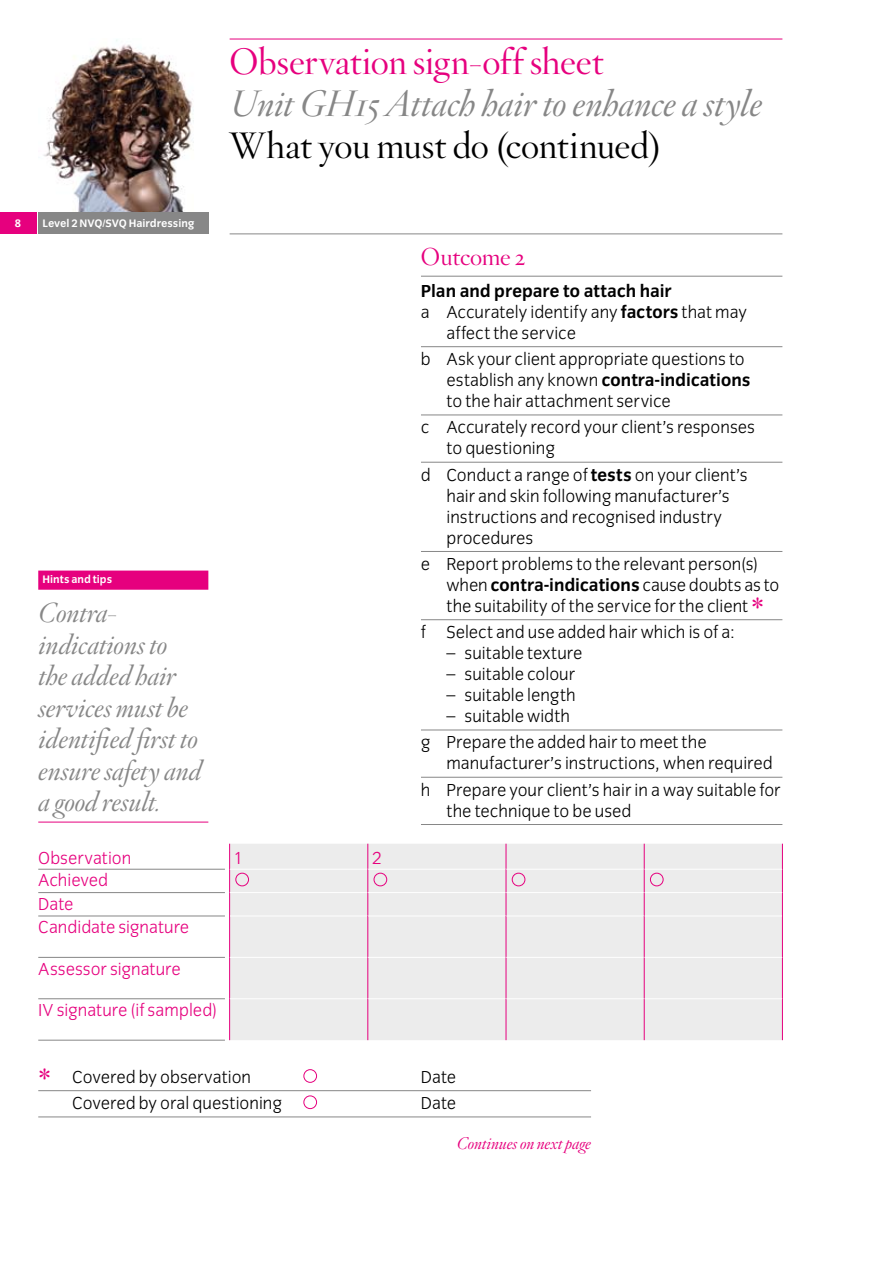
<style>
.page{position:relative;width:893px;height:1263px;background:#fff}
.page>*{position:absolute;margin:0;border:0;box-sizing:border-box;transform-origin:0 0}
.t1{font:45px "Hoefler Titling HTF Lt Roman";color:#e6007e}
.t2{font:italic 36px "Hoefler Titling HTF Lt";letter-spacing:-.01em;color:#878787}
.t3{font:36px "Hoefler Titling HTF Lt Roman";letter-spacing:-.005em;color:#e6007e}
.t4{font:36px "Hoefler Titling HTF Lt Roman";letter-spacing:-.005em;color:#000}
.t5{font:italic 27px/31.5px "Hoefler Titling HTF Lt";letter-spacing:-.01em;color:#878787}
.t6{font:24px "Hoefler Titling HTF Lt Roman";letter-spacing:-.015em;color:#e6007e}
.t7{font:300 18px/21px "Congress Sans";color:#000}
.t8{font:300 18px/23.4px "Congress Sans";color:#e6007e}
.t9{font:700 18px "Congress Sans";letter-spacing:-.005em;color:#000}
.t10{font:italic 16.5px "Hoefler Titling HTF Lt";color:#e6007e}
.t11{font:700 11.25px "Congress Sans";color:#fff}
.s1{font-weight:700}
</style>
<div class="page">
<img style="left:38px;top:39px;width:170px;height:174px">
<div style="left:0;top:213px;width:36px;height:21px;background:#e6007e"></div>
<div style="left:38px;top:213px;width:170px;height:21px;background:#878787"></div>
<hr style="left:230px;top:39px;width:552px;height:1px;background:#e6007e">
<hr style="left:230px;top:233px;width:552px;height:1px;background:#878787">
<hr style="left:421px;top:276px;width:361px;height:1px;background:#878787">
<hr style="left:421px;top:346px;width:361px;height:1px;background:#878787">
<hr style="left:421px;top:415px;width:361px;height:1px;background:#878787">
<hr style="left:421px;top:462px;width:361px;height:1px;background:#878787">
<hr style="left:421px;top:551px;width:361px;height:1px;background:#878787">
<hr style="left:421px;top:619px;width:361px;height:1px;background:#878787">
<hr style="left:421px;top:730px;width:361px;height:1px;background:#878787">
<hr style="left:421px;top:777px;width:361px;height:1px;background:#878787">
<hr style="left:421px;top:824px;width:361px;height:1px;background:#878787">
<hr style="left:38px;top:1090px;width:553px;height:1px;background:#878787">
<hr style="left:38px;top:1116px;width:553px;height:1px;background:#878787">
<div style="left:230px;top:844px;width:552px;height:196px;background:#ececec"></div>
<hr style="left:38px;top:1040px;width:187px;height:1px;background:#878787">
<hr style="left:38px;top:869px;width:187px;height:1px;background:#878787">
<hr style="left:230px;top:869px;width:137px;height:1px;background:#fff">
<hr style="left:368px;top:869px;width:138px;height:1px;background:#fff">
<hr style="left:506px;top:869px;width:138px;height:1px;background:#fff">
<hr style="left:645px;top:869px;width:137px;height:1px;background:#fff">
<hr style="left:38px;top:892px;width:187px;height:1px;background:#878787">
<svg style="left:229px;top:844px;width:1px;height:72px"></svg>
<hr style="left:230px;top:892px;width:137px;height:1px;background:#fff">
<svg style="left:367px;top:844px;width:1px;height:72px"></svg>
<hr style="left:368px;top:892px;width:138px;height:1px;background:#fff">
<svg style="left:506px;top:844px;width:1px;height:71px"></svg>
<hr style="left:506px;top:892px;width:138px;height:1px;background:#fff">
<svg style="left:644px;top:844px;width:1px;height:72px"></svg>
<svg style="left:782px;top:844px;width:1px;height:72px"></svg>
<hr style="left:645px;top:892px;width:137px;height:1px;background:#fff">
<hr style="left:38px;top:915px;width:187px;height:1px;background:#878787">
<hr style="left:229px;top:916px;width:1px;height:41px;background:#e6007e">
<hr style="left:230px;top:915px;width:137px;height:1px;background:#fff">
<hr style="left:367px;top:916px;width:1px;height:41px;background:#e6007e">
<hr style="left:368px;top:915px;width:138px;height:1px;background:#fff">
<hr style="left:506px;top:916px;width:1px;height:41px;background:#e6007e">
<hr style="left:506px;top:915px;width:138px;height:1px;background:#fff">
<hr style="left:644px;top:916px;width:1px;height:41px;background:#e6007e">
<hr style="left:782px;top:916px;width:1px;height:41px;background:#e6007e">
<hr style="left:645px;top:915px;width:137px;height:1px;background:#fff">
<hr style="left:38px;top:957px;width:187px;height:1px;background:#878787">
<hr style="left:229px;top:957px;width:1px;height:42px;background:#e6007e">
<hr style="left:230px;top:957px;width:137px;height:1px;background:#fff">
<hr style="left:367px;top:957px;width:1px;height:42px;background:#e6007e">
<hr style="left:368px;top:957px;width:138px;height:1px;background:#fff">
<hr style="left:506px;top:957px;width:1px;height:42px;background:#e6007e">
<hr style="left:506px;top:957px;width:138px;height:1px;background:#fff">
<hr style="left:644px;top:957px;width:1px;height:42px;background:#e6007e">
<hr style="left:782px;top:957px;width:1px;height:42px;background:#e6007e">
<hr style="left:645px;top:957px;width:137px;height:1px;background:#fff">
<hr style="left:38px;top:998px;width:187px;height:1px;background:#878787">
<hr style="left:229px;top:999px;width:1px;height:41px;background:#e6007e">
<hr style="left:230px;top:998px;width:137px;height:1px;background:#fff">
<hr style="left:367px;top:999px;width:1px;height:41px;background:#e6007e">
<hr style="left:368px;top:998px;width:138px;height:1px;background:#fff">
<hr style="left:506px;top:999px;width:1px;height:41px;background:#e6007e">
<hr style="left:506px;top:998px;width:138px;height:1px;background:#fff">
<hr style="left:644px;top:999px;width:1px;height:41px;background:#e6007e">
<hr style="left:782px;top:999px;width:1px;height:41px;background:#e6007e">
<hr style="left:645px;top:998px;width:137px;height:1px;background:#fff">
<div style="left:235px;top:873px;width:14px;height:13px;border:1px solid #e6007e;border-radius:50%"></div>
<div style="left:374px;top:873px;width:13px;height:13px;border:1px solid #e6007e;border-radius:50%"></div>
<div style="left:512px;top:873px;width:13px;height:13px;border:1px solid #e6007e;border-radius:50%"></div>
<div style="left:650px;top:873px;width:14px;height:13px;border:1px solid #e6007e;border-radius:50%"></div>
<div style="left:303px;top:1069px;width:14px;height:14px;border:1px solid #e6007e;border-radius:50%"></div>
<div style="left:303px;top:1095px;width:14px;height:14px;border:1px solid #e6007e;border-radius:50%"></div>
<div style="left:38px;top:571px;width:170px;height:19px;background:#e6007e"></div>
<hr style="left:38px;top:822px;width:170px;height:1px;background:#e6007e">
<p class="t11" style="left:15px;top:217px;width:8px">8</p>
<p class="t11" style="left:43px;top:217px;width:153px">Level 2 NVQ/SVQ Hairdressing</p>
<p class="t11" style="left:43px;top:573px;width:71px">Hints and tips</p>
<h3 class="t5" style="left:38px;top:599px;width:165px">Contra&shy;indications to the added hair services must be identified first to ensure safety and a good result.</h3>
<h2 class="t3" style="left:230px;top:38px;width:376px">Observation sign-off sheet</h2>
<h2 class="t2" style="left:230px;top:80px;width:534px">Unit GH15 Attach hair to enhance a style</h2>
<h2 class="t4" style="left:230px;top:122px;width:434px">What you must do (continued)</h2>
<h3 class="t6" style="left:421px;top:241px;width:105px">Outcome 2</h3>
<p class="t9" style="left:421px;top:281px;width:252px">Plan and prepare to attach hair</p>
<p class="t7" style="left:421px;top:301px;width:328px">a Accurately identify any <span class="s1">factors</span> that may</p>
<p class="t7" style="left:446px;top:322px;width:131px">affect the service</p>
<p class="t7" style="left:446px;top:349px;width:306px;text-indent:-26px">b Ask your client appropriate questions to establish any known <span class="s1">contra-indications </span>to the hair attachment service</p>
<p class="t7" style="left:446px;top:417px;width:310px;text-indent:-26px">c Accurately record your client’s responses to questioning</p>
<p class="t7" style="left:446px;top:464px;width:303px;text-indent:-26px">d Conduct a range of <span class="s1">tests</span> on your client’s hair and skin following manufacturer’s instructions and recognised industry procedures</p>
<p class="t7" style="left:446px;top:553px;width:335px;text-indent:-25px">e Report problems to the relevant person(s) when <span class="s1">contra-indications</span> cause doubts as to the suitability of the service for the client</p>
<h1 class="t1" style="left:751px;top:585px;width:15px">*</h1>
<p class="t7" style="left:421px;top:622px;width:315px">f Select and use added hair which is of a:</p>
<p class="t7" style="left:446px;top:643px;width:138px">– suitable texture</p>
<p class="t7" style="left:446px;top:664px;width:130px">– suitable colour</p>
<p class="t7" style="left:446px;top:685px;width:131px">– suitable length</p>
<p class="t7" style="left:421px;top:703px;width:287px;line-height:26.2px;text-indent:26px">– suitable width<br>g Prepare the added hair to meet the</p>
<p class="t7" style="left:421px;top:750px;width:361px;line-height:26.2px;text-indent:26px">manufacturer’s instructions, when required h Prepare your client’s hair in a way suitable for</p>
<p class="t7" style="left:446px;top:800px;width:186px">the technique to be used</p>
<p class="t8" style="left:38px;top:846px;width:95px">Observation</p>
<p class="t8" style="left:234px;top:846px;width:11px">1</p>
<p class="t8" style="left:372px;top:846px;width:11px">2</p>
<p class="t8" style="left:38px;top:869px;width:152px">Achieved<br>Date<br>Candidate signature</p>
<p class="t8" style="left:38px;top:957px;width:144px">Assessor signature</p>
<p class="t8" style="left:38px;top:998px;width:180px">IV signature (if sampled)</p>
<h1 class="t1" style="left:38px;top:1056px;width:15px">*</h1>
<p class="t7" style="left:72px;top:1066px;width:180px">Covered by observation</p>
<p class="t7" style="left:421px;top:1066px;width:37px">Date</p>
<p class="t7" style="left:72px;top:1093px;width:211px">Covered by oral questioning</p>
<p class="t7" style="left:421px;top:1093px;width:37px">Date</p>
<p class="t10" style="left:457px;top:1133px;width:136px">Continues on next page</p>
</div>
